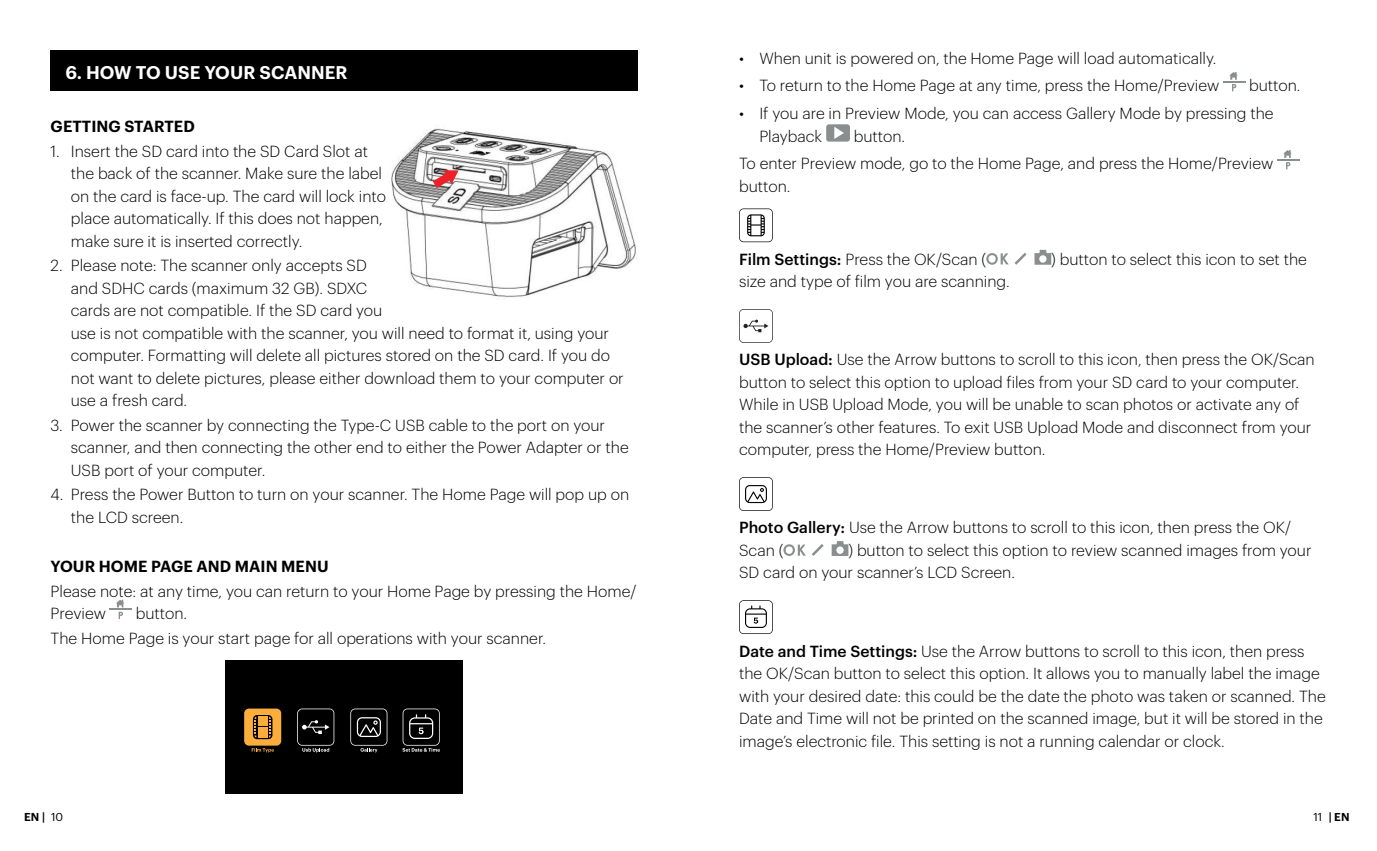
<style>
.page{position:relative;width:1377px;height:851px;background:#fff}
.page>*{position:absolute;margin:0;border:0;box-sizing:border-box;transform-origin:0 0}
.t1{font:600 18px "Graphik";letter-spacing:.005em;color:#fff}
.t2{font:300 15.75px/22.5px "Graphik";color:#000}
.t3{font:600 15.75px "Graphik";letter-spacing:.005em;color:#000}
.t4{font:600 11.25px "Graphik";color:#000}
.s1{font-weight:500}
.s2{font-weight:400}
</style>
<div class="page">
<div style="left:51px;top:51px;width:587px;height:40px;background:#000"></div>
<hr style="left:110px;top:608px;width:22px;height:2px;background:#898e8e">
<svg style="left:116px;top:599px;width:9px;height:20px"></svg>
<svg style="left:1223px;top:72px;width:22px;height:19px"></svg>
<svg style="left:826px;top:124px;width:24px;height:18px"></svg>
<svg style="left:1277px;top:150px;width:22px;height:19px"></svg>
<svg style="left:739px;top:208px;width:34px;height:34px"></svg>
<svg style="left:986px;top:253px;width:23px;height:12px"></svg>
<svg style="left:1015px;top:253px;width:12px;height:12px"></svg>
<svg style="left:1035px;top:250px;width:16px;height:15px"></svg>
<div style="left:1039px;top:255px;width:8px;height:8px;background:#fff;border-radius:50%"></div>
<svg style="left:739px;top:309px;width:34px;height:34px"></svg>
<svg style="left:739px;top:477px;width:34px;height:34px"></svg>
<svg style="left:783px;top:544px;width:23px;height:12px"></svg>
<svg style="left:812px;top:544px;width:12px;height:12px"></svg>
<svg style="left:832px;top:541px;width:16px;height:15px"></svg>
<div style="left:836px;top:546px;width:8px;height:8px;background:#fff;border-radius:50%"></div>
<svg style="left:739px;top:600px;width:34px;height:34px"></svg>
<div style="left:225px;top:659px;width:238px;height:134px;background:#000"></div>
<svg style="left:402px;top:708px;width:38px;height:43px"></svg>
<svg style="left:244px;top:708px;width:37px;height:44px"></svg>
<svg style="left:350px;top:708px;width:37px;height:44px"></svg>
<svg style="left:297px;top:708px;width:37px;height:44px"></svg>
<img style="left:391px;top:128px;width:246px;height:171px">
<svg style="left:433px;top:170px;width:25px;height:18px"></svg>
<p class="t1" style="left:65px;top:58px;width:284px">6. HOW TO USE YOUR SCANNER</p>
<p class="t3" style="left:51px;top:114px;width:146px">GETTING STARTED</p>
<p class="t2" style="left:71px;top:138px;width:317px;text-indent:-20px">1. Insert the SD card into the SD Card Slot at the back of the scanner. Make sure the label on the card is face-up. The card will lock into place automatically. If this does not happen, make sure it is inserted correctly.</p>
<p class="t2" style="left:71px;top:253px;width:554px;text-indent:-20px">2. Please note: The scanner only accepts SD<br>and SDHC cards (maximum 32 GB). SDXC<br>cards are not compatible. If the SD card you<br>use is not compatible with the scanner, you will need to format it, using your computer. Formatting will delete all pictures stored on the SD card. If you do not want to delete pictures, please either download them to your computer or use a fresh card.</p>
<p class="t2" style="left:71px;top:412px;width:560px;text-indent:-20px">3. Power the scanner by connecting the Type-C USB cable to the port on your scanner, and then connecting the other end to either the Power Adapter or the<br>USB port of your computer.</p>
<p class="t2" style="left:71px;top:482px;width:560px;text-indent:-20px">4. Press the Power Button to turn on your scanner. The Home Page will pop up on the LCD screen.</p>
<p class="t3" style="left:51px;top:554px;width:280px">YOUR HOME PAGE AND MAIN MENU</p>
<p class="t2" style="left:51px;top:578px;width:587px">Please note: at any time, you can return to your Home Page by pressing the Home/<br>Preview</p>
<p class="t2" style="left:51px;top:600px;width:497px;line-height:24.5px;text-indent:85px">button.<br>The Home Page is your start page for all operations with your scanner.</p>
<p class="t2" style="left:739px;top:45px;width:479px">• When unit is powered on, the Home Page will load automatically.</p>
<p class="t2" style="left:739px;top:73px;width:482px">• To return to the Home Page at any time, press the Home/Preview</p>
<p class="t2" style="left:1249px;top:73px;width:53px">button.</p>
<p class="t2" style="left:759px;top:101px;width:516px;text-indent:-20px">• If you are in Preview Mode, you can access Gallery Mode by pressing the<br>Playback</p>
<p class="t2" style="left:739px;top:121px;width:536px;line-height:27.7px;text-indent:115px">button.<br>To enter Preview mode, go to the Home Page, and press the Home/Preview</p>
<p class="t2" style="left:739px;top:174px;width:53px">button.</p>
<p class="t2" style="left:739px;top:246px;width:249px"><span class="s1">Film Settings:</span> Press the OK/Scan (</p>
<p class="t2" style="left:1051px;top:246px;width:257px">) button to select this icon to set the</p>
<p class="t2" style="left:739px;top:269px;width:272px">size and type of film you are scanning.</p>
<p class="t2" style="left:739px;top:347px;width:577px"><span class="s1">USB Upload:</span> Use the Arrow buttons to scroll to this icon, then press the OK/Scan button to select this option to upload files from your SD card to your computer.<br>While in USB Upload Mode, you will be unable to scan photos or activate any of the scanner’s other features. To exit USB Upload Mode and disconnect from your computer, press the Home/Preview button.</p>
<p class="t2" style="left:739px;top:515px;width:554px"><span class="s1">Photo Gallery:</span> Use the Arrow buttons to scroll to this icon, then press the OK/<br>Scan (</p>
<p class="t2" style="left:739px;top:537px;width:574px;text-indent:109px">) button to select this option to review scanned images from your<br>SD card on your scanner’s LCD Screen.</p>
<p class="t2" style="left:739px;top:638px;width:588px"><span class="s1">Date and Time Settings:</span> Use the Arrow buttons to scroll to this icon, then press the OK/Scan button to select this option. It allows you to manually label the image with your desired date: this could be the date the photo was taken or scanned. The Date and Time will not be printed on the scanned image, but it will be stored in the image’s electronic file. This setting is not a running calendar or clock.</p>
<p class="t4" style="left:24px;top:808px;width:40px">EN | <span class="s2">10</span></p>
<p class="t4" style="left:1313px;top:808px;width:38px"><span class="s2">11</span> | EN</p>
</div>
